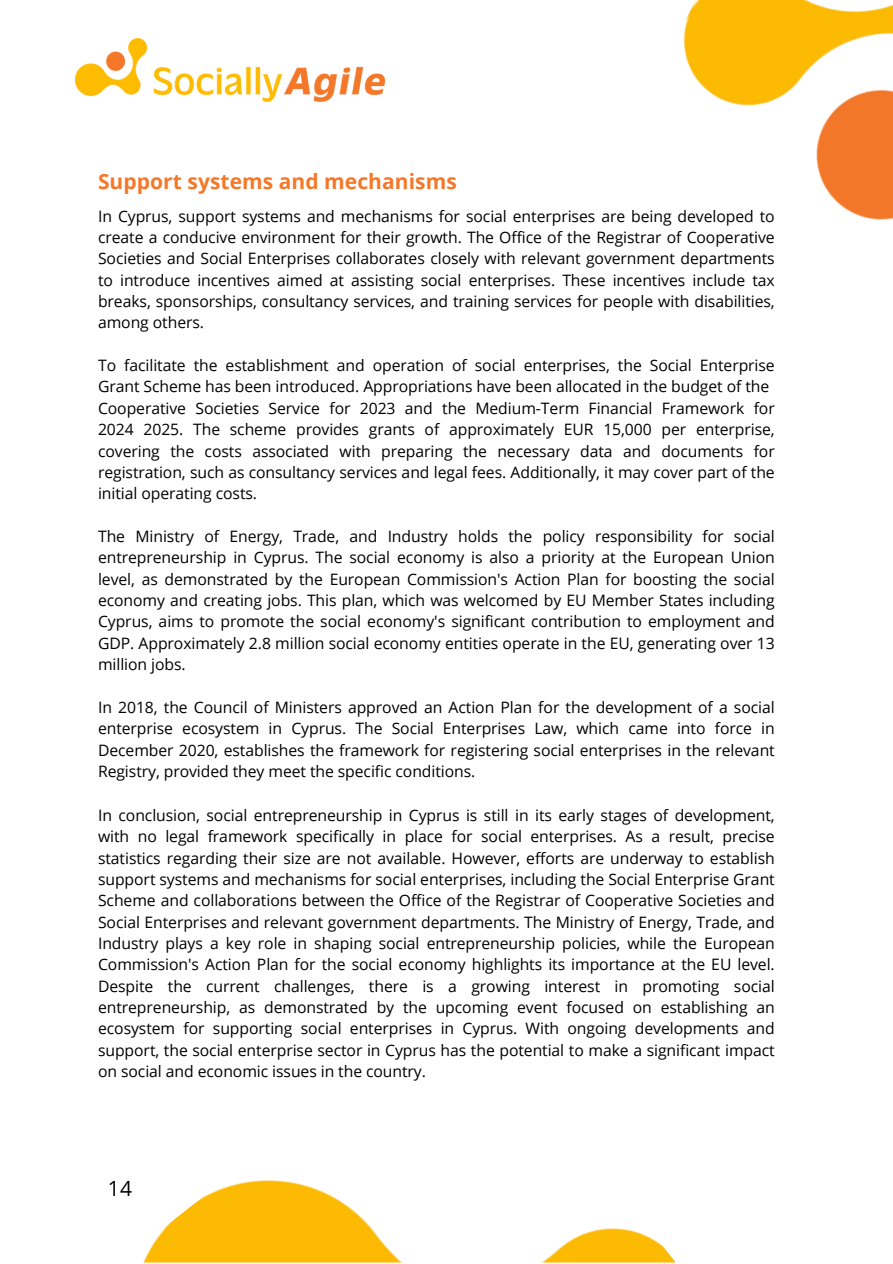
<style>
.page{position:relative;width:893px;height:1264px;background:#fff}
.page>*{position:absolute;margin:0;border:0;box-sizing:border-box;transform-origin:0 0}
.t1{font:700 21px "Open Sans";letter-spacing:.005em;color:#f57829}
.t2{font:21px "Open Sans";color:#000}
.t3{font:15.75px/21.3px "Open Sans";letter-spacing:-.005em;color:#000;text-align:justify}
</style>
<div class="page">
<img style="left:75px;top:38px;width:309px;height:63px">
<img style="left:683px;top:0;width:209px;height:220px">
<img style="left:143px;top:1180px;width:532px;height:82px">
<p class="t1" style="left:98px;top:166px;width:360px">Support systems and mechanisms</p>
<p class="t3" style="left:98px;top:205px;width:678px">In Cyprus, support systems and mechanisms for social enterprises are being developed to create a conducive environment for their growth. The Office of the Registrar of Cooperative Societies and Social Enterprises collaborates closely with relevant government departments to introduce incentives aimed at assisting social enterprises. These incentives include tax breaks, sponsorships, consultancy services, and training services for people with disabilities, among others.</p>
<p class="t3" style="left:98px;top:354px;width:678px">To facilitate the establishment and operation of social enterprises, the Social Enterprise<br>Grant Scheme has been introduced. Appropriations have been allocated in the budget of the</p>
<p class="t3" style="left:98px;top:397px;width:678px">Cooperative Societies Service for 2023 and the Medium-Term Financial Framework for 2024 2025. The scheme provides grants of approximately EUR 15,000 per enterprise, covering the costs associated with preparing the necessary data and documents for registration, such as consultancy services and legal fees. Additionally, it may cover part of the initial operating costs.</p>
<p class="t3" style="left:98px;top:525px;width:678px">The Ministry of Energy, Trade, and Industry holds the policy responsibility for social entrepreneurship in Cyprus. The social economy is also a priority at the European Union level, as demonstrated by the European Commission's Action Plan for boosting the social economy and creating jobs. This plan, which was welcomed by EU Member States including Cyprus, aims to promote the social economy's significant contribution to employment and GDP. Approximately 2.8 million social economy entities operate in the EU, generating over 13 million jobs.</p>
<p class="t3" style="left:98px;top:696px;width:678px">In 2018, the Council of Ministers approved an Action Plan for the development of a social enterprise ecosystem in Cyprus. The Social Enterprises Law, which came into force in December 2020, establishes the framework for registering social enterprises in the relevant Registry, provided they meet the specific conditions.</p>
<p class="t3" style="left:98px;top:804px;width:678px">In conclusion, social entrepreneurship in Cyprus is still in its early stages of development, with no legal framework specifically in place for social enterprises. As a result, precise statistics regarding their size are not available. However, efforts are underway to establish support systems and mechanisms for social enterprises, including the Social Enterprise Grant Scheme and collaborations between the Office of the Registrar of Cooperative Societies and Social Enterprises and relevant government departments. The Ministry of Energy, Trade, and Industry plays a key role in shaping social entrepreneurship policies, while the European Commission's Action Plan for the social economy highlights its importance at the EU level.<br>Despite the current challenges, there is a growing interest in promoting social entrepreneurship, as demonstrated by the upcoming event focused on establishing an ecosystem for supporting social enterprises in Cyprus. With ongoing developments and support, the social enterprise sector in Cyprus has the potential to make a significant impact on social and economic issues in the country.</p>
<p class="t2" style="left:108px;top:1173px;width:26px">14</p>
</div>
